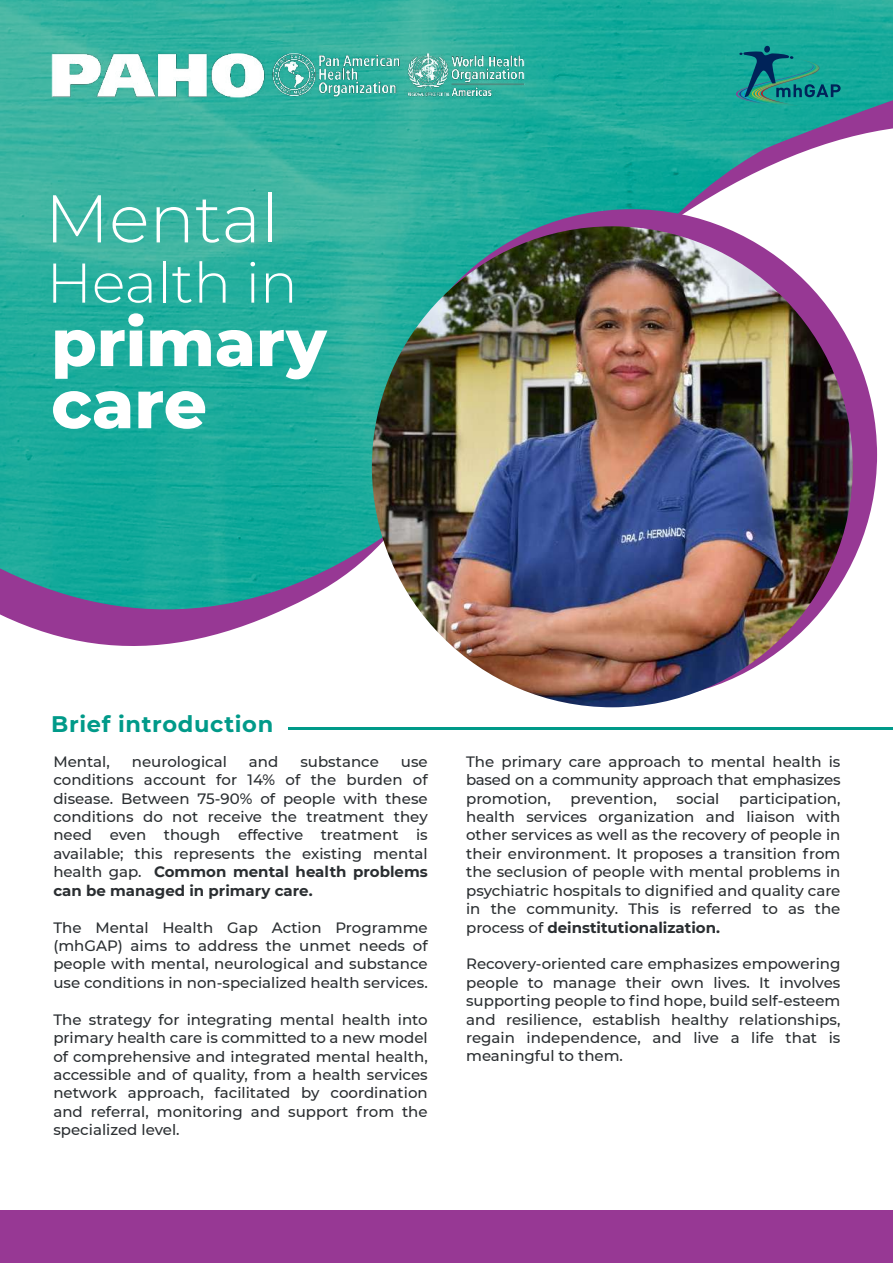
<style>
.page{position:relative;width:893px;height:1263px;background:#fff}
.page>*{position:absolute;margin:0;border:0;box-sizing:border-box;transform-origin:0 0}
.t1{font:800 67.5px "Montserrat";color:#fff}
.t2{font:300 67.35px "Montserrat";color:#fff}
.t3{font:800 65.55px "Montserrat";color:#fff}
.t4{font:300 55.95px "Montserrat";color:#fff}
.t5{font:700 22.5px "Montserrat";letter-spacing:.03em;color:#009a89}
.t6{font:500 15px/18.5px "Montserrat";color:#2a2e31;text-align:justify}
.s1{font-weight:700}
</style>
<div class="page">
<img style="left:0;top:0;width:893px;height:638px">
<svg style="left:736px;top:46px;width:105px;height:60px;background:#18908c"></svg>
<div style="left:386px;top:209px;width:491px;height:491px;background:#973894;border-radius:50%"></div>
<img style="left:372px;top:226px;width:481px;height:481px;border-radius:240px">
<hr style="left:288px;top:727px;width:605px;height:2px;background:#009a89">
<div style="left:0;top:1210px;width:893px;height:53px;background:#973894"></div>
<img style="left:47px;top:48px;width:482px;height:56px">
<h2 class="t2" style="left:45px;top:173px;width:235px">Mental</h2>
<h3 class="t4" style="left:46px;top:245px;width:253px">Health in</h3>
<h3 class="t3" style="left:51px;top:295px;width:277px">primary</h3>
<h1 class="t1" style="left:51px;top:355px;width:157px">care</h1>
<h3 class="t5" style="left:51px;top:708px;width:224px">Brief introduction</h3>
<p class="t6" style="left:53px;top:752px;width:58px">Mental,</p>
<p class="t6" style="left:132px;top:752px;width:97px">neurological</p>
<p class="t6" style="left:249px;top:752px;width:31px">and</p>
<p class="t6" style="left:300px;top:752px;width:80px">substance</p>
<p class="t6" style="left:53px;top:752px;width:376px;text-indent:348px">use conditions account for 14% of the burden of disease. Between 75-90% of people with these conditions do not receive the treatment they need even though effective treatment is available; this represents the existing mental health gap. <span class="s1">Common mental health problems can be managed in primary care.</span></p>
<p class="t6" style="left:53px;top:917px;width:376px">The Mental Health Gap Action Programme (mhGAP) aims to address the unmet needs of people with mental, neurological and substance use conditions in non-specialized health services.</p>
<p class="t6" style="left:53px;top:1009px;width:376px">The strategy for integrating mental health into primary health care is committed to a new model of comprehensive and integrated mental health, accessible and of quality, from a health services network approach, facilitated by coordination and referral, monitoring and support from the specialized level.</p>
<p class="t6" style="left:466px;top:751px;width:376px">The primary care approach to mental health is based on a community approach that emphasizes promotion,</p>
<p class="t6" style="left:466px;top:788px;width:376px;text-indent:273px">participation, health services organization and liaison with other services as well as the recovery of people in their environment. It proposes a transition from the seclusion of people with mental problems in psychiatric hospitals to dignified and quality care in the community. This is referred to as the process of <span class="s1">deinstitutionalization.</span></p>
<p class="t6" style="left:466px;top:954px;width:376px">Recovery-oriented care emphasizes empowering people to manage their own lives. It involves supporting people to find hope, build self-esteem and resilience, establish healthy relationships, regain independence, and live a life that is meaningful to them.</p>
<p class="t6" style="left:570px;top:788px;width:88px">prevention,</p>
<p class="t6" style="left:676px;top:788px;width:44px">social</p>
</div>
